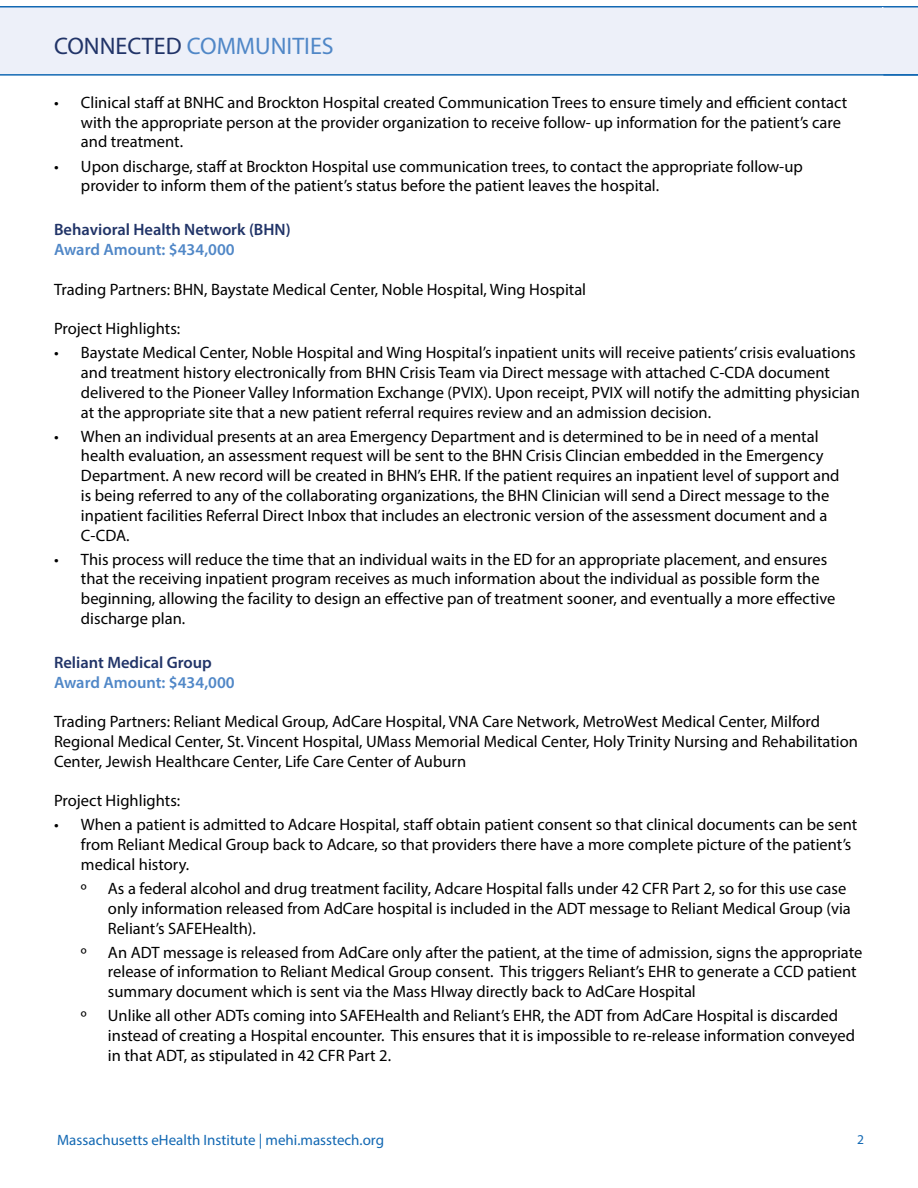
<style>
.page{position:relative;width:918px;height:1188px;background:#fff}
.page>*{position:absolute;margin:0;border:0;box-sizing:border-box;transform-origin:0 0}
.t1{font:24px "Myriad Pro";color:#5087c7}
.t2{font:16.5px/19.8px "Myriad Pro";color:#000}
.t3{font:600 16.5px "Myriad Pro";color:#213468}
.t4{font:600 16.5px "Myriad Pro";color:#5087c7}
.t5{font:15px "Myriad Pro";color:#1268b3}
.t6{font:13.5px "Myriad Pro";color:#1268b3}
.s1{color:#213468}
</style>
<div class="page">
<div style="left:0;top:7px;width:918px;height:67px;background:#edf0f9"></div>
<hr style="left:0;top:6px;width:918px;height:2px;background:#1268b3">
<hr style="left:0;top:74px;width:918px;height:2px;background:#1268b3">
<div style="left:882px;top:7px;width:36px;height:67px;background:#edf0f9"></div>
<hr style="left:883px;top:6px;width:35px;height:2px;background:#1268b3">
<h1 class="t1" style="left:54px;top:31px;width:281px"><span class="s1">CONNECTED</span> COMMUNITIES</h1>
<p class="t2" style="left:81px;top:92px;width:768px;text-indent:-27px">• Clinical staff at BNHC and Brockton Hospital created Communication Trees to ensure timely and efficient contact with the appropriate person at the provider organization to receive follow- up information for the patient’s care and treatment.</p>
<p class="t2" style="left:81px;top:156px;width:723px;text-indent:-27px">• Upon discharge, staff at Brockton Hospital use communication trees, to contact the appropriate follow-up provider to inform them of the patient’s status before the patient leaves the hospital.</p>
<p class="t3" style="left:54px;top:219px;width:238px">Behavioral Health Network (BHN)</p>
<p class="t4" style="left:54px;top:239px;width:182px">Award Amount: $434,000</p>
<p class="t2" style="left:54px;top:279px;width:534px">Trading Partners: BHN, Baystate Medical Center, Noble Hospital, Wing Hospital</p>
<p class="t2" style="left:54px;top:318px;width:128px">Project Highlights:</p>
<p class="t2" style="left:81px;top:342px;width:781px;text-indent:-27px">• Baystate Medical Center, Noble Hospital and Wing Hospital’s inpatient units will receive patients’ crisis evaluations and treatment history electronically from BHN Crisis Team via Direct message with attached C-CDA document delivered to the Pioneer Valley Information Exchange (PVIX). Upon receipt, PVIX will notify the admitting physician at the appropriate site that a new patient referral requires review and an admission decision.</p>
<p class="t2" style="left:81px;top:426px;width:760px;text-indent:-27px">• When an individual presents at an area Emergency Department and is determined to be in need of a mental health evaluation, an assessment request will be sent to the BHN Crisis Clincian embedded in the Emergency Department. A new record will be created in BHN’s EHR. If the patient requires an inpatient level of support and is being referred to any of the collaborating organizations, the BHN Clinician will send a Direct message to the inpatient facilities Referral Direct Inbox that includes an electronic version of the assessment document and a C-CDA.</p>
<p class="t2" style="left:81px;top:549px;width:756px;text-indent:-27px">• This process will reduce the time that an individual waits in the ED for an appropriate placement, and ensures that the receiving inpatient program receives as much information about the individual as possible form the beginning, allowing the facility to design an effective pan of treatment sooner, and eventually a more effective discharge plan.</p>
<p class="t3" style="left:54px;top:652px;width:159px">Reliant Medical Group</p>
<p class="t4" style="left:54px;top:672px;width:182px">Award Amount: $434,000</p>
<p class="t2" style="left:54px;top:711px;width:805px">Trading Partners: Reliant Medical Group, AdCare Hospital, VNA Care Network, MetroWest Medical Center, Milford<br>Regional Medical Center, St. Vincent Hospital, UMass Memorial Medical Center, Holy Trinity Nursing and Rehabilitation<br>Center, Jewish Healthcare Center, Life Care Center of Auburn</p>
<p class="t2" style="left:54px;top:791px;width:128px">Project Highlights:</p>
<p class="t2" style="left:81px;top:815px;width:778px;text-indent:-27px">• When a patient is admitted to Adcare Hospital, staff obtain patient consent so that clinical documents can be sent from Reliant Medical Group back to Adcare, so that providers there have a more complete picture of the patient’s medical history.</p>
<p class="t2" style="left:81px;top:878px;width:7px">º</p>
<p class="t2" style="left:108px;top:878px;width:744px">As a federal alcohol and drug treatment facility, Adcare Hospital falls under 42 CFR Part 2, so for this use case only information released from AdCare hospital is included in the ADT message to Reliant Medical Group (via<br>Reliant’s SAFEHealth).</p>
<p class="t2" style="left:81px;top:942px;width:7px">º</p>
<p class="t2" style="left:108px;top:942px;width:756px">An ADT message is released from AdCare only after the patient, at the time of admission, signs the appropriate release of information to Reliant Medical Group consent. This triggers Reliant’s EHR to generate a CCD patient summary document which is sent via the Mass HIway directly back to AdCare Hospital</p>
<p class="t2" style="left:81px;top:1005px;width:7px">º</p>
<p class="t2" style="left:108px;top:1005px;width:749px">Unlike all other ADTs coming into SAFEHealth and Reliant’s EHR, the ADT from AdCare Hospital is discarded instead of creating a Hospital encounter. This ensures that it is impossible to re-release information conveyed in that ADT, as stipulated in 42 CFR Part 2.</p>
<p class="t5" style="left:57px;top:1131px;width:328px">Massachusetts eHealth Institute | mehi.masstech.org</p>
<p class="t6" style="left:857px;top:1131px;width:8px">2</p>
</div>
